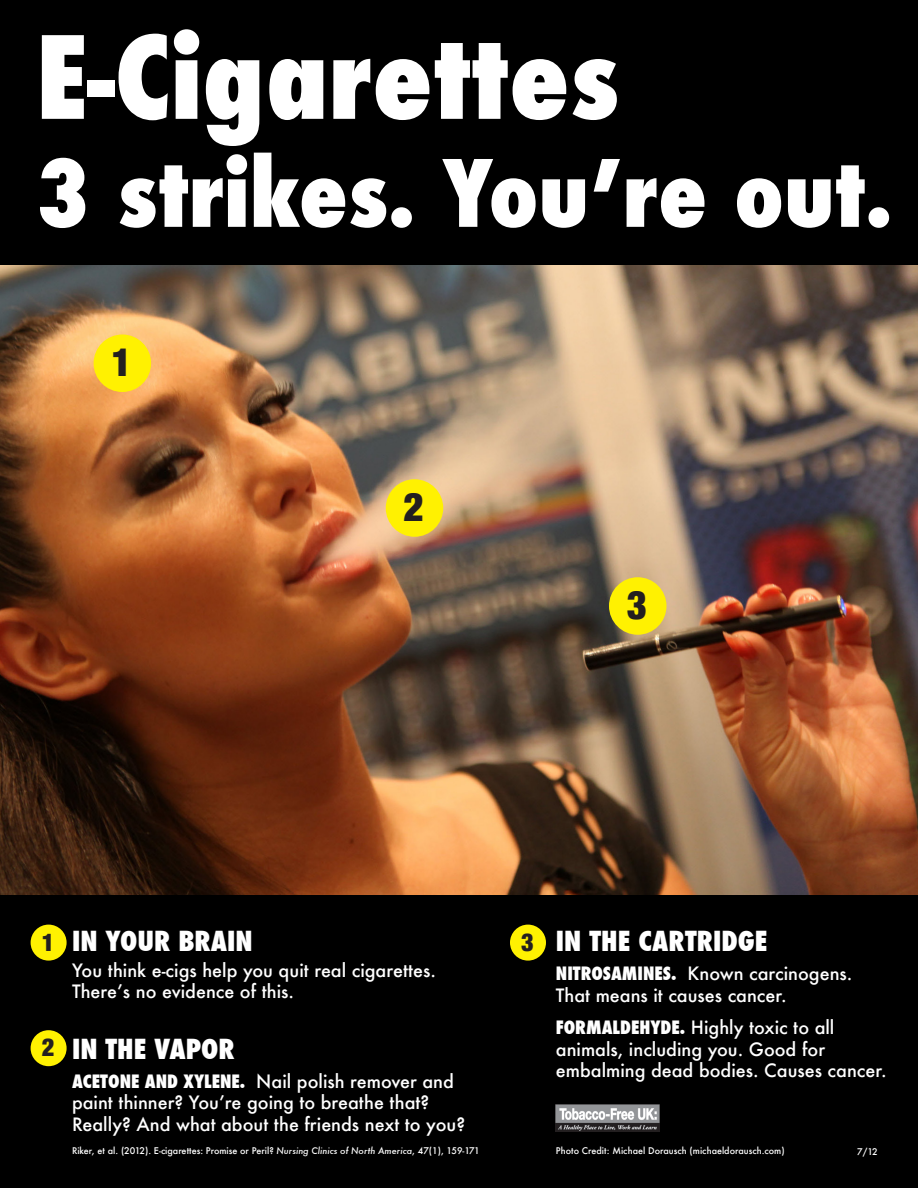
<style>
.page{position:relative;width:918px;height:1188px;background:#fff}
.page>*{position:absolute;margin:0;border:0;box-sizing:border-box;transform-origin:0 0}
.t1{font:800 condensed 111px "Futura";color:#fff}
.t2{font:800 condensed 90px "Futura";color:#fff}
.t3{font:900 condensed 39px "Helvetica Neue";color:#231f20}
.t4{font:800 condensed 27px "Futura";color:#fff}
.t5{font:900 condensed 24.45px "Helvetica Neue";color:#231f20}
.t6{font:500 18px/21.6px "Futura";color:#fff}
.t7{font:500 9px "Futura";color:#fff}
.s1{font-weight:800;font-stretch:condensed}
.s2{font-style:italic}
</style>
<div class="page">
<img style="left:0;top:265px;width:918px;height:631px">
<div style="left:0;top:896px;width:918px;height:292px;background:#000"></div>
<div style="left:0;top:0;width:918px;height:265px;background:#000"></div>
<div style="left:609px;top:577px;width:58px;height:58px;background:#fff101;border-radius:50%"></div>
<div style="left:31px;top:925px;width:36px;height:36px;background:#fff101;border-radius:50%"></div>
<div style="left:31px;top:1030px;width:36px;height:36px;background:#fff101;border-radius:50%"></div>
<div style="left:510px;top:925px;width:36px;height:36px;background:#fff101;border-radius:50%"></div>
<div style="left:386px;top:479px;width:57px;height:58px;background:#fff101;border-radius:50%"></div>
<div style="left:94px;top:335px;width:57px;height:57px;background:#fff101;border-radius:50%"></div>
<img style="left:556px;top:1104px;width:104px;height:28px">
<p class="t1" style="left:36px;top:2px;width:585px">E-Cigarettes</p>
<p class="t2" style="left:36px;top:132px;width:858px">3 strikes. You’re out.</p>
<p class="t3" style="left:111px;top:330px;width:22px">1</p>
<p class="t3" style="left:404px;top:475px;width:22px">2</p>
<p class="t3" style="left:627px;top:573px;width:22px">3</p>
<p class="t5" style="left:42px;top:922px;width:14px">1</p>
<p class="t5" style="left:42px;top:1027px;width:14px">2</p>
<p class="t4" style="left:72px;top:923px;width:182px">IN YOUR BRAIN</p>
<p class="t6" style="left:72px;top:959px;width:365px">You think e-cigs help you quit real cigarettes.</p>
<p class="t6" style="left:72px;top:980px;width:224px">There’s no evidence of this.</p>
<p class="t4" style="left:72px;top:1031px;width:164px">IN THE VAPOR</p>
<p class="t6" style="left:72px;top:1070px;width:383px"><span class="s1">ACETONE AND XYLENE.</span> Nail polish remover and paint thinner? You’re going to breathe that?</p>
<p class="t6" style="left:72px;top:1113px;width:395px">Really? And what about the friends next to you?</p>
<p class="t5" style="left:521px;top:922px;width:14px">3</p>
<p class="t4" style="left:556px;top:923px;width:213px">IN THE CARTRIDGE</p>
<p class="t6" style="left:556px;top:962px;width:298px"><span class="s1">NITROSAMINES.</span> Known carcinogens.<br>That means it causes cancer.</p>
<p class="t6" style="left:556px;top:1016px;width:280px"><span class="s1">FORMALDEHYDE.</span> Highly toxic to all animals, including you. Good for</p>
<p class="t6" style="left:556px;top:1060px;width:332px">embalming dead bodies. Causes cancer.</p>
<p class="t7" style="left:72px;top:1144px;width:409px">Riker, et al. (2012). E-cigarettes: Promise or Peril? <span class="s2">Nursing Clinics of North America</span>, 47(1), 159-171</p>
<p class="t7" style="left:556px;top:1144px;width:230px">Photo Credit: Michael Dorausch (michaeldorausch.com)</p>
<p class="t7" style="left:857px;top:1145px;width:22px">7/12</p>
</div>
